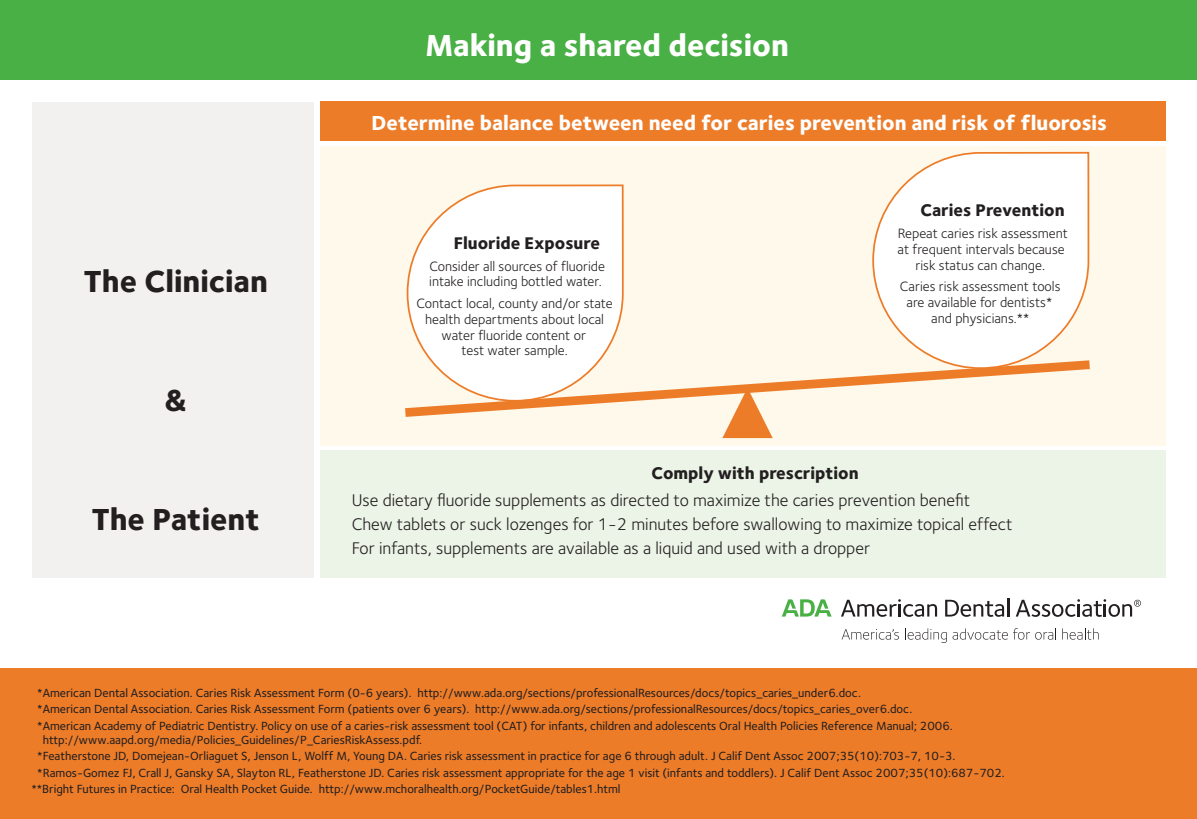
<style>
.page{position:relative;width:1197px;height:819px;background:#fff}
.page>*{position:absolute;margin:0;border:0;box-sizing:border-box;transform-origin:0 0}
.t1{font:800 31.5px "Foundry Sterling";color:#231f20}
.t2{font:800 31.5px "Foundry Sterling";color:#fff}
.t3{font:800 21px "Foundry Sterling";color:#fff}
.t4{font:17.5px/23.6px "Foundry Sterling";color:#231f20}
.t5{font:800 17.5px "Foundry Sterling";color:#231f20}
.t6{font:14px/15.8px "Foundry Sterling";color:#231f20;text-align:center}
.t7{font:500 12.25px/16.4px "Foundry Sterling";color:#231f20}
</style>
<div class="page">
<div style="left:32px;top:103px;width:282px;height:475px;background:#f2f1f0"></div>
<div style="left:320px;top:102px;width:846px;height:39px;background:#ed7c29"></div>
<div style="left:320px;top:146px;width:846px;height:300px;background:#fef9ea"></div>
<div style="left:320px;top:451px;width:846px;height:127px;background:#ebf4e7"></div>
<div style="left:0;top:669px;width:1197px;height:150px;background:#ed7c29"></div>
<div style="left:0;top:0;width:1197px;height:80px;background:#49b045"></div>
<svg style="left:842px;top:629px;width:57px;height:11px"></svg>
<svg style="left:905px;top:628px;width:42px;height:15px"></svg>
<svg style="left:953px;top:628px;width:103px;height:12px"></svg>
<svg style="left:1062px;top:628px;width:37px;height:12px"></svg>
<svg style="left:945px;top:598px;width:64px;height:19px"></svg>
<svg style="left:841px;top:599px;width:96px;height:18px"></svg>
<svg style="left:782px;top:599px;width:50px;height:18px"></svg>
<svg style="left:1016px;top:599px;width:125px;height:18px"></svg>
<svg style="left:405px;top:370px;width:671px;height:47px"></svg>
<svg style="left:721px;top:387px;width:53px;height:52px"></svg>
<svg style="left:406px;top:184px;width:219px;height:219px"></svg>
<svg style="left:872px;top:151px;width:218px;height:219px"></svg>
<h1 class="t2" style="left:425px;top:23px;width:365px">Making a shared decision</h1>
<h1 class="t1" style="left:84px;top:259px;width:186px">The Clinician</h1>
<h1 class="t1" style="left:165px;top:378px;width:24px">&amp;</h1>
<h1 class="t1" style="left:92px;top:497px;width:170px">The Patient</h1>
<h2 class="t3" style="left:372px;top:108px;width:737px">Determine balance between need for caries prevention and risk of fluorosis</h2>
<h3 class="t5" style="left:454px;top:231px;width:148px">Fluoride Exposure</h3>
<p class="t6" style="left:429px;top:258px;width:177px;text-align:left">Consider all sources of fluoride intake including bottled water.</p>
<p class="t6" style="left:417px;top:295px;width:198px">Contact local, county and/or state health departments about local water fluoride content or<br>test water sample.</p>
<h3 class="t5" style="left:920px;top:198px;width:146px">Caries Prevention</h3>
<p class="t6" style="left:898px;top:225px;width:172px">Repeat caries risk assessment at frequent intervals because risk status can change.</p>
<p class="t6" style="left:900px;top:278px;width:162px">Caries risk assessment tools are available for dentists* and physicians.**</p>
<h3 class="t5" style="left:652px;top:461px;width:209px">Comply with prescription</h3>
<p class="t4" style="left:352px;top:488px;width:663px">Use dietary fluoride supplements as directed to maximize the caries prevention benefit<br>Chew tablets or suck lozenges for 1-2 minutes before swallowing to maximize topical effect<br>For infants, supplements are available as a liquid and used with a dropper</p>
<p class="t7" style="left:37px;top:684px;width:917px">*American Dental Association. Caries Risk Assessment Form (0-6 years). http://www.ada.org/sections/professionalResources/docs/topics_caries_under6.doc.<br>*American Dental Association. Caries Risk Assessment Form (patients over 6 years). http://www.ada.org/sections/professionalResources/docs/topics_caries_over6.doc. *American Academy of Pediatric Dentistry. Policy on use of a caries-risk assessment tool (CAT) for infants, children and adolescents Oral Health Policies Reference Manual; 2006.</p>
<p class="t7" style="left:43px;top:731px;width:381px">http://www.aapd.org/media/Policies_Guidelines/P_CariesRiskAssess.pdf.</p>
<p class="t7" style="left:37px;top:748px;width:920px">*Featherstone JD, Domejean-Orliaguet S, Jenson L, Wolff M, Young DA. Caries risk assessment in practice for age 6 through adult. J Calif Dent Assoc 2007;35(10):703-7, 10-3.</p>
<p class="t7" style="left:37px;top:764px;width:969px">*Ramos-Gomez FJ, Crall J, Gansky SA, Slayton RL, Featherstone JD. Caries risk assessment appropriate for the age 1 visit (infants and toddlers). J Calif Dent Assoc 2007;35(10):687-702.</p>
<p class="t7" style="left:32px;top:781px;width:591px">**Bright Futures in Practice: Oral Health Pocket Guide. http://www.mchoralhealth.org/PocketGuide/tables1.html</p>
</div>
